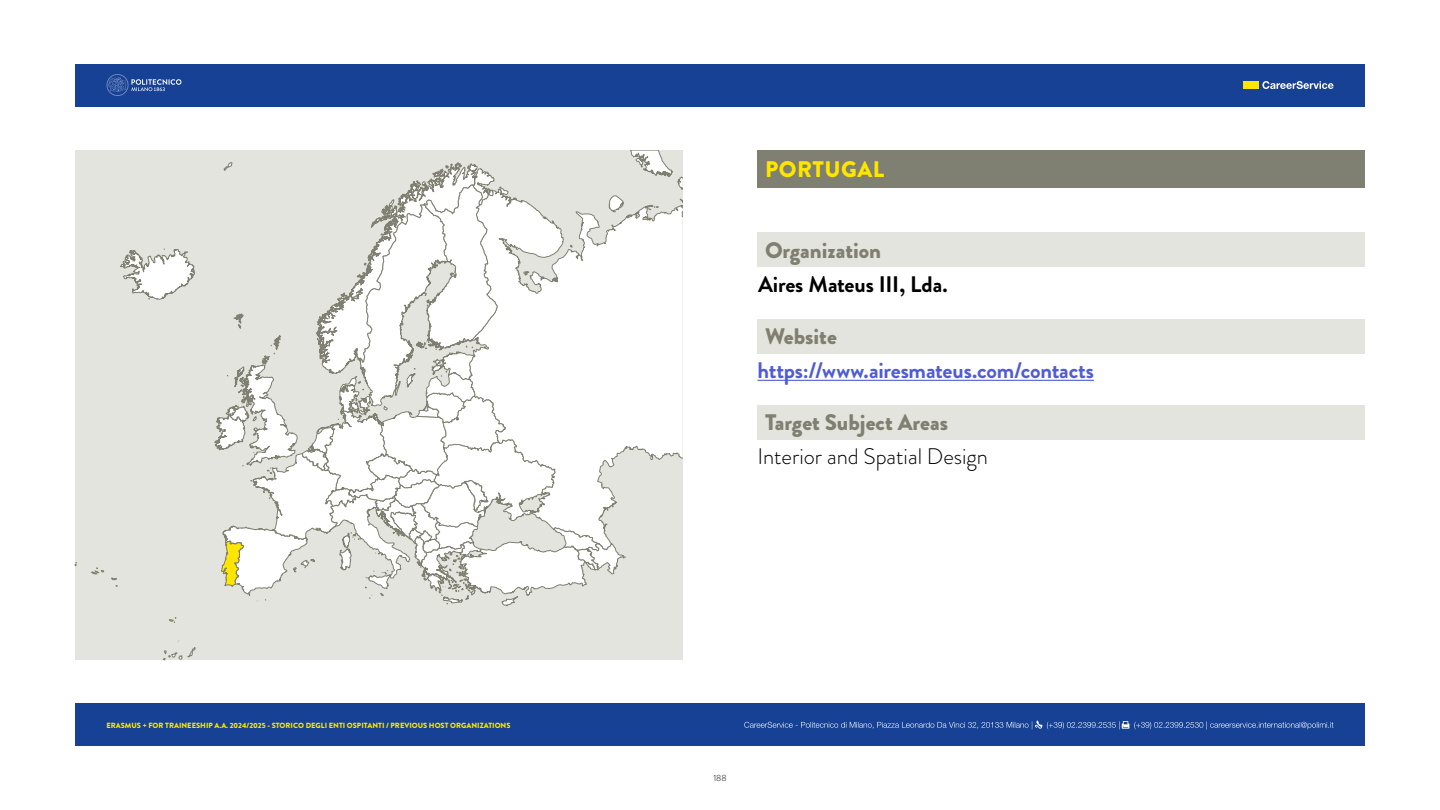
<style>
.page{position:relative;width:1440px;height:810px;background:#fff}
.page>*{position:absolute;margin:0;border:0;box-sizing:border-box;transform-origin:0 0}
.t1{font:900 22.5px "Brandon Grotesque";color:#7f8071}
.t2{font:700 22.5px "Brandon Grotesque";letter-spacing:-.01em;color:#4f5cd6}
.t3{font:300 22.5px "Brandon Grotesque";color:#000}
.t4{font:700 22.5px "Brandon Grotesque";letter-spacing:-.01em;color:#000}
.t5{font:900 22.5px "Brandon Grotesque";letter-spacing:.02em;color:#ffe600}
.t6{font:300 9px "Brandon Grotesque";color:#000}
.t7{font:900 7.5px "Brandon Grotesque";color:#ffe600}
</style>
<div class="page">
<div style="left:75px;top:704px;width:1290px;height:42px;background:#164194"></div>
<div style="left:75px;top:64px;width:1290px;height:42px;background:#164194"></div>
<svg style="left:106px;top:74px;width:76px;height:22px"></svg>
<div style="left:1244px;top:81px;width:15px;height:8px;background:#ffe600"></div>
<svg style="left:1262px;top:81px;width:72px;height:8px"></svg>
<div style="left:75px;top:150px;width:607px;height:510px;background:#e4e4de"></div>
<svg style="left:417px;top:150px;width:265px;height:310px"></svg>
<svg style="left:75px;top:185px;width:551px;height:475px"></svg>
<svg style="left:744px;top:720px;width:589px;height:9px"></svg>
<div style="left:758px;top:319px;width:607px;height:34px;background:#e4e4de"></div>
<div style="left:758px;top:405px;width:607px;height:34px;background:#e4e4de"></div>
<div style="left:758px;top:233px;width:607px;height:34px;background:#e4e4de"></div>
<div style="left:758px;top:150px;width:607px;height:38px;background:#7f8071"></div>
<hr style="left:758px;top:380px;width:336px;height:1px;background:#4f5cd6">
<p class="t7" style="left:106px;top:720px;width:406px">ERASMUS + FOR TRAINEESHIP A.A. 2024/2025 - STORICO DEGLI ENTI OSPITANTI / PREVIOUS HOST ORGANIZATIONS</p>
<h1 class="t5" style="left:765px;top:153px;width:121px">PORTUGAL</h1>
<h1 class="t1" style="left:765px;top:234px;width:118px">Organization</h1>
<h1 class="t4" style="left:758px;top:268px;width:191px">Aires Mateus III, Lda.</h1>
<h1 class="t1" style="left:765px;top:320px;width:73px">Website</h1>
<h1 class="t2" style="left:758px;top:355px;width:338px">https://www.airesmateus.com/contacts</h1>
<h1 class="t1" style="left:765px;top:406px;width:185px">Target Subject Areas</h1>
<h1 class="t3" style="left:758px;top:441px;width:232px">Interior and Spatial Design</h1>
<p class="t6" style="left:713px;top:772px;width:15px">188</p>
</div>
